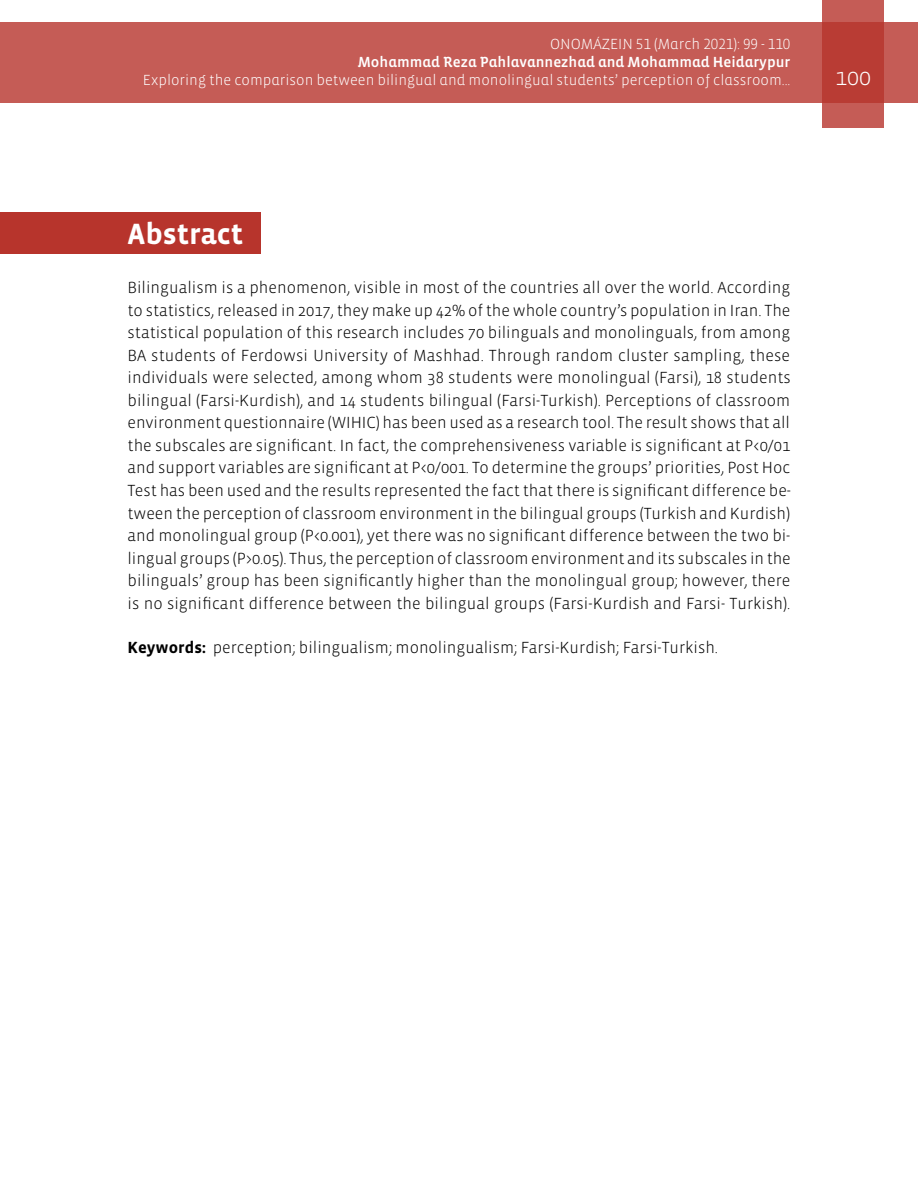
<style>
.page{position:relative;width:918px;height:1188px;background:#fff}
.page>*{position:absolute;margin:0;border:0;box-sizing:border-box;transform-origin:0 0}
.t1{font:700 30px "Vista Sans";color:#fff}
.t2{font:300 24px "Vista Sans";color:#fff}
.t3{font:300 16.5px/22.5px "Vista Sans";color:#000;text-align:justify}
.t4{font:300 15px "Vista Sans Alt";color:#fff}
.t5{font:15px "Vista Sans Alt Med";color:#fff}
.s1{font-weight:700}
</style>
<div class="page">
<div style="left:0;top:23px;width:918px;height:80px;background:#c55c56"></div>
<svg style="left:822px;top:0;width:62px;height:128px;background:#bd4740"></svg>
<div style="left:0;top:213px;width:260px;height:41px;background:#b7342c"></div>
<p class="t4" style="left:550px;top:37px;width:242px">ONOMÁZEIN 51 (March 2021): 99 - 110</p>
<p class="t5" style="left:358px;top:55px;width:434px">Mohammad Reza Pahlavannezhad and Mohammad Heidarypur</p>
<p class="t4" style="left:143px;top:73px;width:649px">Exploring the comparison between bilingual and monolingual students’ perception of classroom...</p>
<h2 class="t2" style="left:835px;top:65px;width:37px">100</h2>
<h1 class="t1" style="left:128px;top:219px;width:117px">Abstract</h1>
<p class="t3" style="left:128px;top:277px;width:665px">Bilingualism is a phenomenon, visible in most of the countries all over the world. According to statistics, released in 2017, they make up 42% of the whole country’s population in Iran. The statistical population of this research includes 70 bilinguals and monolinguals, from among BA students of Ferdowsi University of Mashhad. Through random cluster sampling, these individuals were selected, among whom 38 students were monolingual (Farsi), 18 students bilingual (Farsi-Kurdish), and 14 students bilingual (Farsi-Turkish). Perceptions of classroom environment questionnaire (WIHIC) has been used as a research tool. The result shows that all the subscales are significant. In fact, the comprehensiveness variable is significant at P&lt;0/01 and support variables are significant at P&lt;0/001. To determine the groups’ priorities, Post Hoc Test has been used and the results represented the fact that there is significant difference be&shy;tween the perception of classroom environment in the bilingual groups (Turkish and Kurdish) and monolingual group (P&lt;0.001), yet there was no significant difference between the two bi&shy;lingual groups (P&gt;0.05). Thus, the perception of classroom environment and its subscales in the bilinguals’ group has been significantly higher than the monolingual group; however, there is no significant difference between the bilingual groups (Farsi-Kurdish and Farsi- Turkish).</p>
<p class="t3" style="left:128px;top:637px;width:592px"><span class="s1">Keywords:</span> perception; bilingualism; monolingualism; Farsi-Kurdish; Farsi-Turkish.</p>
</div>
